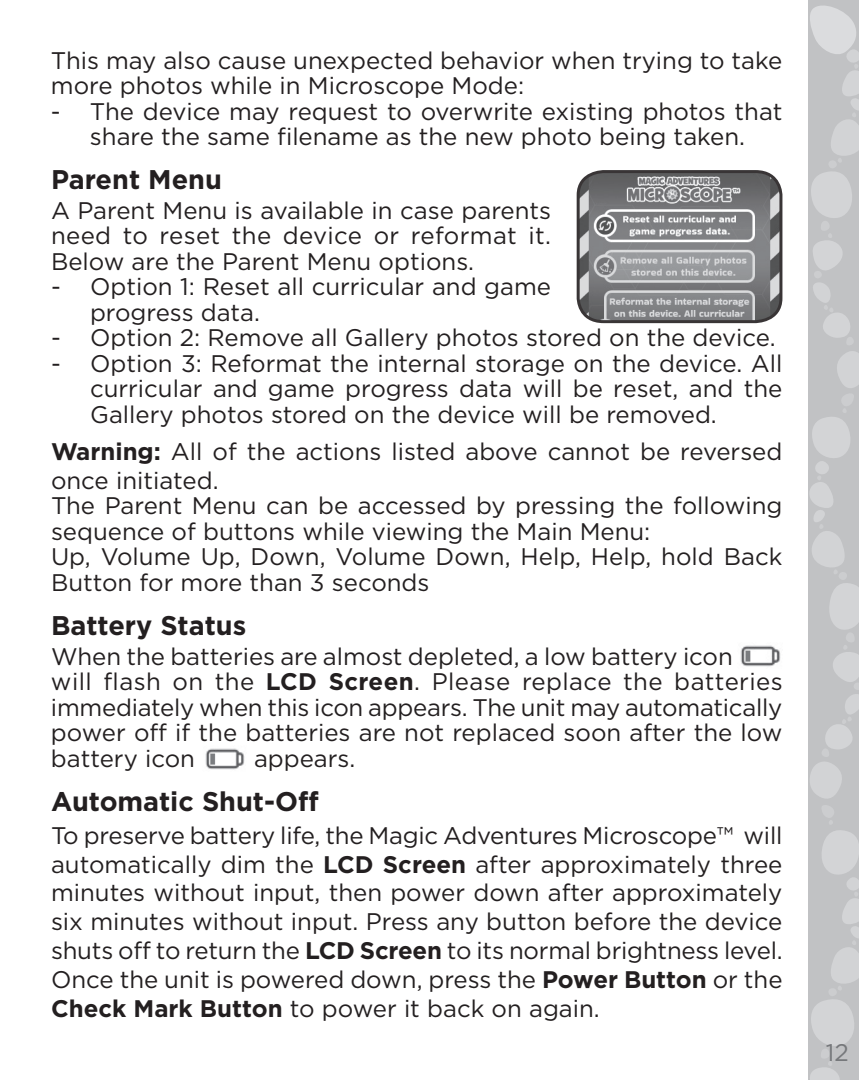
<style>
.page{position:relative;width:859px;height:1080px;background:#fff}
.page>*{position:absolute;margin:0;border:0;box-sizing:border-box;transform-origin:0 0}
.t1{font:700 27px "Gotham HTF";color:#231f20}
.t2{font:24px/25.5px "Gotham HTF";color:#231f20}
.t3{font:24px "Gotham HTF";color:#76787b}
.s1{font-weight:700}
</style>
<div class="page">
<svg style="left:808px;top:0;width:51px;height:1080px;background:#c7c8ca"></svg>
<img style="left:740px;top:645px;width:41px;height:22px">
<img style="left:205px;top:748px;width:40px;height:22px">
<img style="left:579px;top:172px;width:201px;height:150px">
<div style="left:577px;top:170px;width:205px;height:153px;border:3px solid #231f20;border-radius:25px"></div>
<p class="t2" style="left:51px;top:47px;width:733px">This may also cause unexpected behavior when trying to take more photos while in Microscope Mode:</p>
<p class="t2" style="left:51px;top:98px;width:733px;text-align:center">- The device may request to overwrite existing photos that share the same filename as the new photo being taken.</p>
<p class="t1" style="left:51px;top:164px;width:172px">Parent Menu</p>
<p class="t2" style="left:51px;top:197px;width:502px;text-align:justify">A Parent Menu is available in case parents need to reset the device or reformat it.<br>Below are the Parent Menu options.</p>
<p class="t2" style="left:90px;top:274px;width:463px;text-indent:-39px">- Option 1: Reset all curricular and game progress data.</p>
<p class="t2" style="left:51px;top:325px;width:726px">- Option 2: Remove all Gallery photos stored on the device.</p>
<p class="t2" style="left:90px;top:350px;width:694px;text-align:justify;text-indent:-39px">- Option 3: Reformat the internal storage on the device. All curricular and game progress data will be reset, and the Gallery photos stored on the device will be removed.</p>
<p class="t2" style="left:51px;top:437px;width:733px;line-height:28.8px"><span class="s1">Warning:</span> All of the actions listed above cannot be reversed once initiated.</p>
<p class="t2" style="left:51px;top:493px;width:733px">The Parent Menu can be accessed by pressing the following sequence of buttons while viewing the Main Menu:<br>Up, Volume Up, Down, Volume Down, Help, Help, hold Back Button for more than 3 seconds</p>
<p class="t1" style="left:51px;top:610px;width:197px">Battery Status</p>
<p class="t2" style="left:51px;top:643px;width:733px">When the batteries are almost depleted, a low battery icon<br>will flash on the <span class="s1">LCD Screen</span>. Please replace the batteries immediately when this icon appears. The unit may automatically power off if the batteries are not replaced soon after the low battery icon</p>
<p class="t2" style="left:254px;top:745px;width:103px">appears.</p>
<p class="t1" style="left:51px;top:785px;width:269px">Automatic Shut-Off</p>
<p class="t2" style="left:51px;top:820px;width:733px;line-height:28.8px;text-align:justify">To preserve battery life, the Magic Adventures Microscope™ will automatically dim the <span class="s1">LCD Screen</span> after approximately three minutes without input, then power down after approximately six minutes without input. Press any button before the device shuts off to return the <span class="s1">LCD Screen</span> to its normal brightness level.<br>Once the unit is powered down, press the <span class="s1">Power Button</span> or the <span class="s1">Check Mark Button</span> to power it back on again.</p>
<p class="t3" style="left:826px;top:1039px;width:24px">12</p>
</div>
